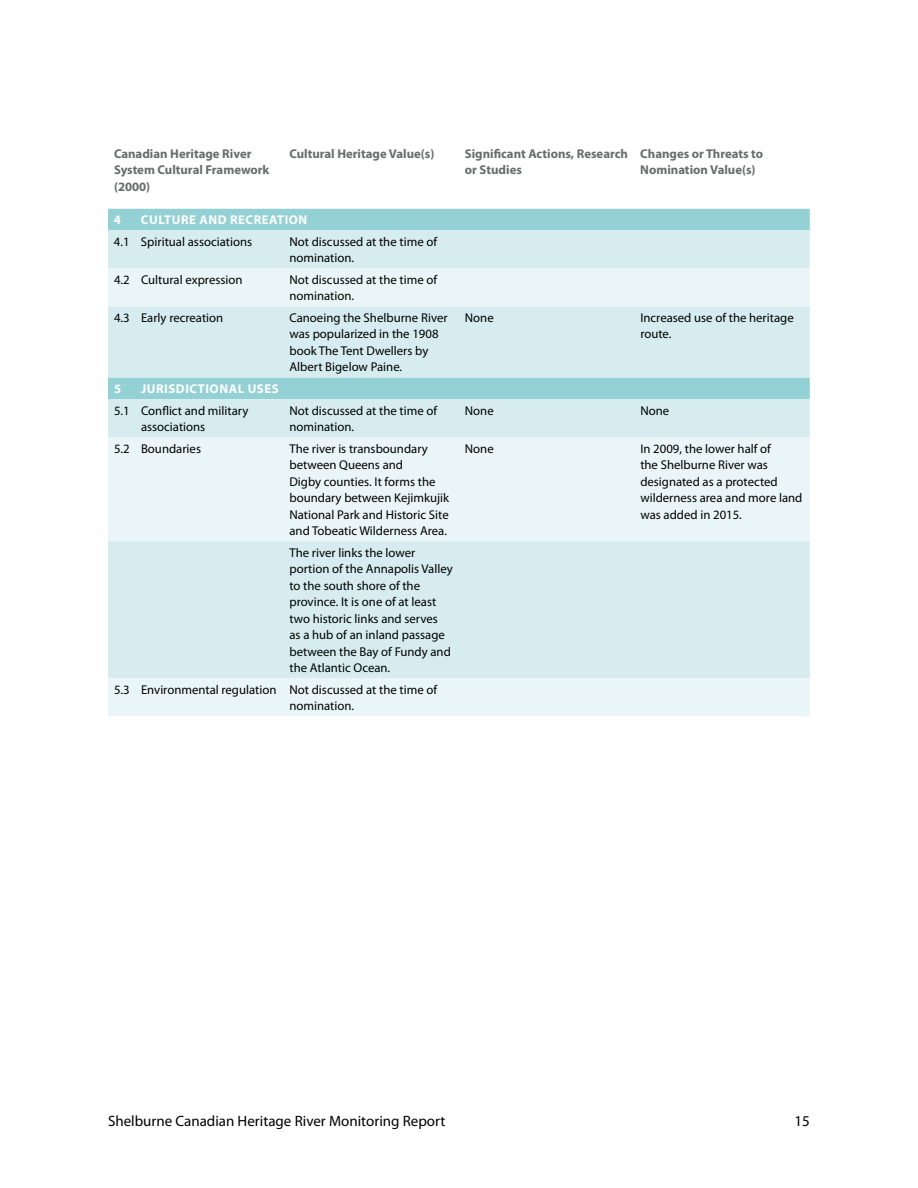
<style>
.page{position:relative;width:918px;height:1188px;background:#fff}
.page>*{position:absolute;margin:0;border:0;box-sizing:border-box;transform-origin:0 0}
.t1{font:15px "Myriad Pro";color:#000}
.t2{font:12.75px/16.5px "Myriad Pro";color:#000}
.t3{font:700 12.75px/16.5px "Myriad Pro";color:#6a6c6c}
.t4{font:700 12.75px "Myriad Pro";letter-spacing:.045em;color:#fff}
</style>
<div class="page">
<div style="left:108px;top:209px;width:702px;height:21px;background:#93d1d5"></div>
<div style="left:108px;top:230px;width:702px;height:38px;background:#d6ecee"></div>
<svg style="left:108px;top:268px;width:702px;height:448px;background:#daeef0"></svg>
<p class="t3" style="left:114px;top:145px;width:157px">Canadian Heritage River<br>System Cultural Framework (2000)</p>
<p class="t3" style="left:289px;top:145px;width:146px">Cultural Heritage Value(s)</p>
<p class="t3" style="left:465px;top:145px;width:165px">Significant Actions, Research or Studies</p>
<p class="t3" style="left:640px;top:145px;width:124px">Changes or Threats to<br>Nomination Value(s)</p>
<p class="t4" style="left:114px;top:212px;width:9px">4</p>
<p class="t4" style="left:141px;top:212px;width:168px">CULTURE AND RECREATION</p>
<p class="t2" style="left:114px;top:233px;width:140px">4.1 Spiritual associations</p>
<p class="t2" style="left:289px;top:233px;width:149px">Not discussed at the time of nomination.</p>
<p class="t2" style="left:114px;top:271px;width:130px">4.2 Cultural expression</p>
<p class="t2" style="left:289px;top:271px;width:149px">Not discussed at the time of nomination.</p>
<p class="t2" style="left:114px;top:309px;width:111px">4.3 Early recreation</p>
<p class="t2" style="left:289px;top:309px;width:160px">Canoeing the Shelburne River was popularized in the 1908 book The Tent Dwellers by<br>Albert Bigelow Paine.</p>
<p class="t2" style="left:465px;top:309px;width:30px">None</p>
<p class="t2" style="left:640px;top:309px;width:155px">Increased use of the heritage route.</p>
<p class="t4" style="left:114px;top:380px;width:9px">5</p>
<p class="t4" style="left:141px;top:380px;width:139px">JURISDICTIONAL USES</p>
<p class="t2" style="left:141px;top:402px;width:109px;text-indent:-27px">5.1 Conflict and military associations</p>
<p class="t2" style="left:289px;top:402px;width:149px">Not discussed at the time of nomination.</p>
<p class="t2" style="left:465px;top:402px;width:30px">None</p>
<p class="t2" style="left:640px;top:402px;width:30px">None</p>
<p class="t2" style="left:114px;top:440px;width:89px">5.2 Boundaries</p>
<p class="t2" style="left:289px;top:440px;width:161px">The river is transboundary between Queens and<br>Digby counties. It forms the boundary between Kejimkujik<br>National Park and Historic Site and Tobeatic Wilderness Area.</p>
<p class="t2" style="left:465px;top:440px;width:30px">None</p>
<p class="t2" style="left:640px;top:440px;width:164px">In 2009, the lower half of<br>the Shelburne River was designated as a protected wilderness area and more land was added in 2015.</p>
<p class="t2" style="left:289px;top:544px;width:165px">The river links the lower portion of the Annapolis Valley to the south shore of the province. It is one of at least two historic links and serves<br>as a hub of an inland passage between the Bay of Fundy and the Atlantic Ocean.</p>
<p class="t2" style="left:289px;top:681px;width:149px;text-indent:-175px">5.3 Environmental regulation Not discussed at the time of nomination.</p>
<p class="t1" style="left:108px;top:1111px;width:339px">Shelburne Canadian Heritage River Monitoring Report</p>
<p class="t1" style="left:795px;top:1111px;width:17px">15</p>
</div>
